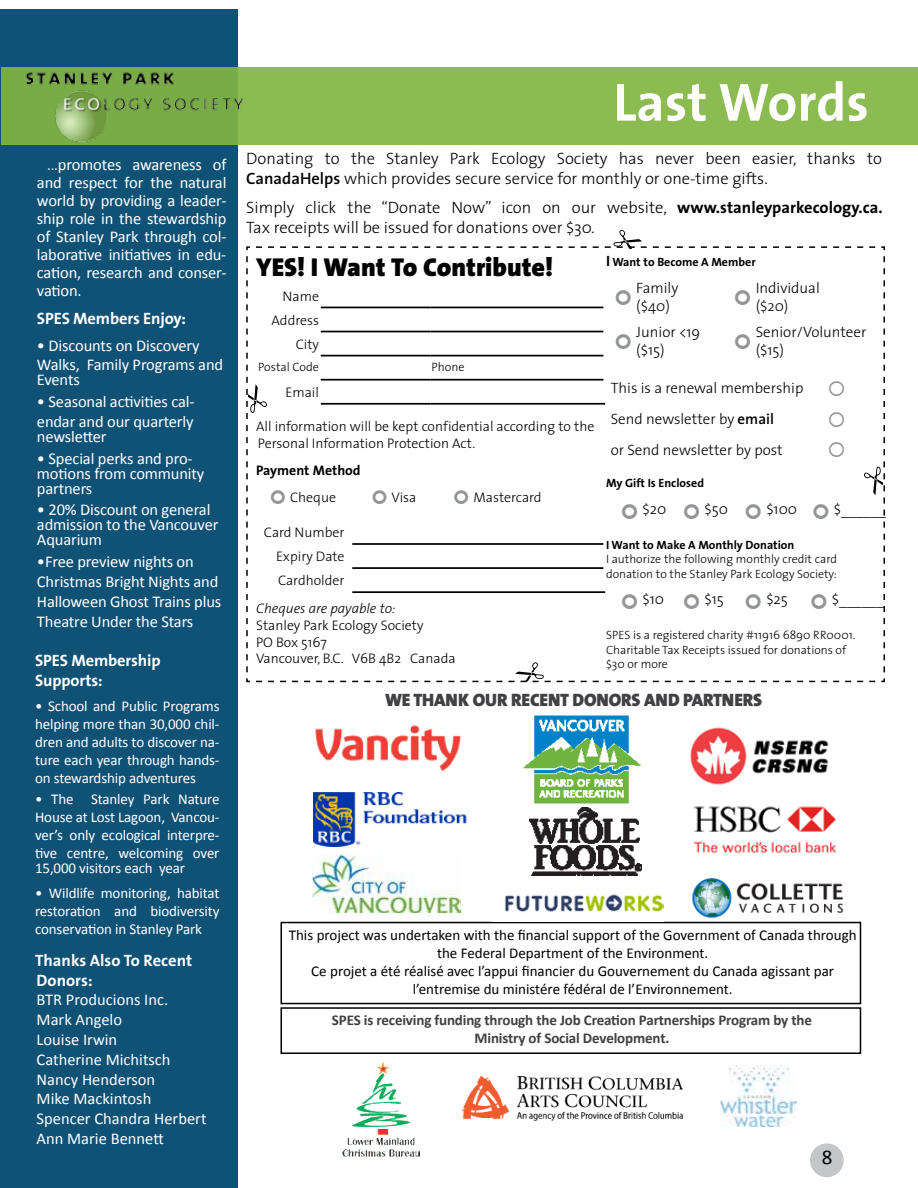
<style>
.page{position:relative;width:918px;height:1188px;background:#fff}
.page>*{position:absolute;margin:0;border:0;box-sizing:border-box;transform-origin:0 0}
.t1{font:700 54px "The Sans";color:#fff}
.t2{font:900 26.1px "The Sans";color:#000}
.t3{font:21px "Calibri";color:#000}
.t4{font:900 18px "The Sans";letter-spacing:-.01em;color:#414042}
.t5{font:16.5px/19.8px "Calibri";letter-spacing:-.01em;color:#fff}
.t6{font:300 16.5px/19.8px "The Sans";color:#000}
.t7{font:700 16.5px/19.8px "The Sans";letter-spacing:-.01em;color:#fff}
.t8{font:15px/18px "Calibri";letter-spacing:-.01em;color:#fff;text-align:justify}
.t9{font:15px/18px "Calibri";color:#000;text-align:center}
.t10{font:300 15px/18px "The Sans";color:#000}
.t11{font:700 15px/18px "Calibri";letter-spacing:-.01em;color:#414042;text-align:center}
.t12{font:300 13.95px/24.2px "The Sans";color:#000}
.t13{font:italic 300 13.95px "The Sans";color:#000}
.t14{font:700 13.95px "The Sans";color:#000}
.t15{font:300 12.15px "The Sans";color:#000}
.t16{font:300 12px/14.4px "The Sans";color:#000}
.t17{font:700 12px "The Sans";color:#000}
.s1{font-size:15px}
.s2{font-weight:600}
.s3{font-weight:700}
.s4{color:#939598}
</style>
<div class="page">
<div style="left:0;top:9px;width:238px;height:1179px;background:#105176"></div>
<div style="left:1px;top:67px;width:917px;height:78px;background:#8bbb51"></div>
<img style="left:20px;top:68px;width:224px;height:77px">
<img style="left:312px;top:855px;width:149px;height:58px">
<img style="left:693px;top:806px;width:144px;height:48px">
<img style="left:314px;top:792px;width:153px;height:55px">
<img style="left:690px;top:727px;width:139px;height:58px">
<img style="left:530px;top:808px;width:111px;height:67px">
<img style="left:342px;top:1063px;width:78px;height:94px">
<div style="left:810px;top:1143px;width:34px;height:34px;background:#c4c6c8;border-radius:50%"></div>
<img style="left:315px;top:725px;width:146px;height:46px">
<img style="left:523px;top:715px;width:118px;height:89px">
<img style="left:463px;top:1077px;width:220px;height:43px">
<img style="left:721px;top:1065px;width:76px;height:61px">
<img style="left:692px;top:878px;width:152px;height:40px">
<div style="left:280px;top:1007px;width:581px;height:47px;border:2px solid #000"></div>
<div style="left:280px;top:922px;width:581px;height:82px;border:2px solid #000"></div>
<img style="left:505px;top:894px;width:158px;height:18px">
<svg style="left:246px;top:230px;width:639px;height:452px"></svg>
<p class="t5" style="left:37px;top:155px;width:191px;line-height:18px;text-align:justify;text-indent:10px"><span class="s1">...</span>promotes awareness of and respect for the natural world by providing a leader&shy;ship role in the stewardship of Stanley Park through col&shy;laborative initiatives in edu&shy;cation, research and conser&shy;vation.</p>
<p class="t7" style="left:37px;top:308px;width:151px">SPES Members Enjoy:</p>
<p class="t5" style="left:37px;top:335px;width:188px">• Discounts on Discovery<br>Walks, Family Programs and</p>
<p class="t5" style="left:37px;top:370px;width:44px">Events</p>
<p class="t5" style="left:37px;top:392px;width:159px">• Seasonal activities cal&shy;endar and our quarterly</p>
<p class="t5" style="left:37px;top:427px;width:71px">newsletter</p>
<p class="t5" style="left:37px;top:451px;width:169px;line-height:15px">• Special perks and pro&shy;motions from community partners</p>
<p class="t5" style="left:37px;top:502px;width:183px;line-height:15px">• 20% Discount on general admission to the Vancouver<br>Aquarium</p>
<p class="t5" style="left:37px;top:552px;width:186px">•Free preview nights on<br>Christmas Bright Nights and<br>Halloween Ghost Trains plus<br>Theatre Under the Stars</p>
<p class="t7" style="left:35px;top:650px;width:127px">SPES Membership<br>Supports:</p>
<p class="t8" style="left:35px;top:697px;width:186px">• School and Public Programs helping more than 30,000 chil&shy;dren and adults to discover na&shy;ture each year through hands&shy;on stewardship adventures</p>
<p class="t8" style="left:35px;top:790px;width:186px">• The Stanley Park Nature House at Lost Lagoon, Vancou&shy;ver’s only ecological interpre&shy;tive centre, welcoming over</p>
<p class="t8" style="left:35px;top:859px;width:152px">15,000 visitors each year</p>
<p class="t8" style="left:35px;top:884px;width:186px">• Wildlife monitoring, habitat restoration and biodiversity conservation in Stanley Park</p>
<p class="t7" style="left:35px;top:950px;width:159px">Thanks Also To Recent<br>Donors:</p>
<p class="t5" style="left:37px;top:990px;width:171px">BTR Producions Inc.<br>Mark Angelo<br>Louise Irwin<br>Catherine Michitsch<br>Nancy Henderson<br>Mike Mackintosh<br>Spencer Chandra Herbert<br>Ann Marie Bennett</p>
<h1 class="t1" style="left:613px;top:57px;width:257px">Last Words</h1>
<p class="t6" style="left:246px;top:148px;width:637px">Donating to the Stanley Park Ecology Society has never been easier, thanks to<br><span class="s2">CanadaHelps</span> which provides secure service for monthly or one-time gifts.</p>
<p class="t6" style="left:246px;top:197px;width:638px">Simply click the “Donate Now” icon on our website, <span class="s3">www.stanleyparkecology.ca.<br></span>Tax receipts will be issued for donations over $30.</p>
<h2 class="t2" style="left:256px;top:245px;width:299px">YES! I Want To Contribute!</h2>
<p class="t12" style="left:272px;top:283px;width:49px;text-align:right">Name<br>Address<br>City</p>
<p class="t15" style="left:258px;top:357px;width:62px">Postal Code</p>
<p class="t15" style="left:432px;top:357px;width:35px">Phone</p>
<p class="t12" style="left:285px;top:380px;width:35px">Email</p>
<p class="t12" style="left:256px;top:418px;width:340px;line-height:16.6px">All information will be kept confidential according to the<br>Personal Information Protection Act.</p>
<p class="t14" style="left:256px;top:458px;width:106px">Payment Method</p>
<p class="t12" style="left:290px;top:485px;width:48px">Cheque</p>
<p class="t12" style="left:392px;top:485px;width:26px">Visa</p>
<p class="t12" style="left:473px;top:485px;width:70px">Mastercard</p>
<p class="t12" style="left:276px;top:520px;width:70px;text-align:justify;text-indent:-12px">Card Number Expiry Date Cardholder</p>
<p class="t13" style="left:256px;top:597px;width:141px">Cheques are payable to:</p>
<p class="t12" style="left:256px;top:616px;width:201px;line-height:16.6px">Stanley Park Ecology Society<br>PO Box 5167<br>Vancouver, B.C. V6B 4B2 Canada</p>
<p class="t17" style="left:606px;top:252px;width:151px"><span class="s1">I</span> Want to Become A Member</p>
<p class="t10" style="left:636px;top:279px;width:44px">Family ($40)</p>
<p class="t10" style="left:756px;top:279px;width:66px">Individual ($20)</p>
<p class="t10" style="left:636px;top:323px;width:65px">Junior &lt;19 ($15)</p>
<p class="t10" style="left:756px;top:323px;width:112px">Senior/Volunteer ($15)</p>
<p class="t10" style="left:611px;top:372px;width:237px;line-height:30.9px">This is a renewal membership <span class="s4">○<br></span>Send newsletter by <span class="s2">email</span></p>
<p class="t10" style="left:611px;top:440px;width:174px">or Send newsletter by post</p>
<p class="t17" style="left:606px;top:473px;width:100px">My Gift Is Enclosed</p>
<p class="t10" style="left:643px;top:500px;width:25px">$20</p>
<p class="t10" style="left:704px;top:500px;width:25px">$50</p>
<p class="t10" style="left:766px;top:500px;width:32px">$100</p>
<p class="t10" style="left:834px;top:500px;width:54px">$______</p>
<p class="t17" style="left:606px;top:535px;width:190px">I Want to Make A Monthly Donation</p>
<p class="t16" style="left:606px;top:551px;width:233px">I authorize the following monthly credit card donation to the Stanley Park Ecology Society:</p>
<p class="t10" style="left:643px;top:590px;width:23px">$10</p>
<p class="t10" style="left:704px;top:590px;width:21px">$15</p>
<p class="t10" style="left:766px;top:590px;width:23px">$25</p>
<p class="t10" style="left:832px;top:590px;width:54px">$______</p>
<p class="t16" style="left:606px;top:627px;width:251px">SPES is a registered charity #11916 6890 RR0001.<br>Charitable Tax Receipts issued for donations of $30 or more</p>
<p class="t4" style="left:385px;top:685px;width:379px">WE THANK OUR RECENT DONORS AND PARTNERS</p>
<p class="t9" style="left:289px;top:926px;width:569px">This project was undertaken with the financial support of the Government of Canada through the Federal Department of the Environment.<br>Ce projet a été réalisé avec l’appui financier du Gouvernement du Canada agissant par l’entremise du ministére fédéral de l’Environnement.</p>
<p class="t11" style="left:332px;top:1011px;width:482px">SPES is receiving funding through the Job Creation Partnerships Program by the<br>Ministry of Social Development.</p>
<p class="t3" style="left:822px;top:1143px;width:12px">8</p>
</div>
